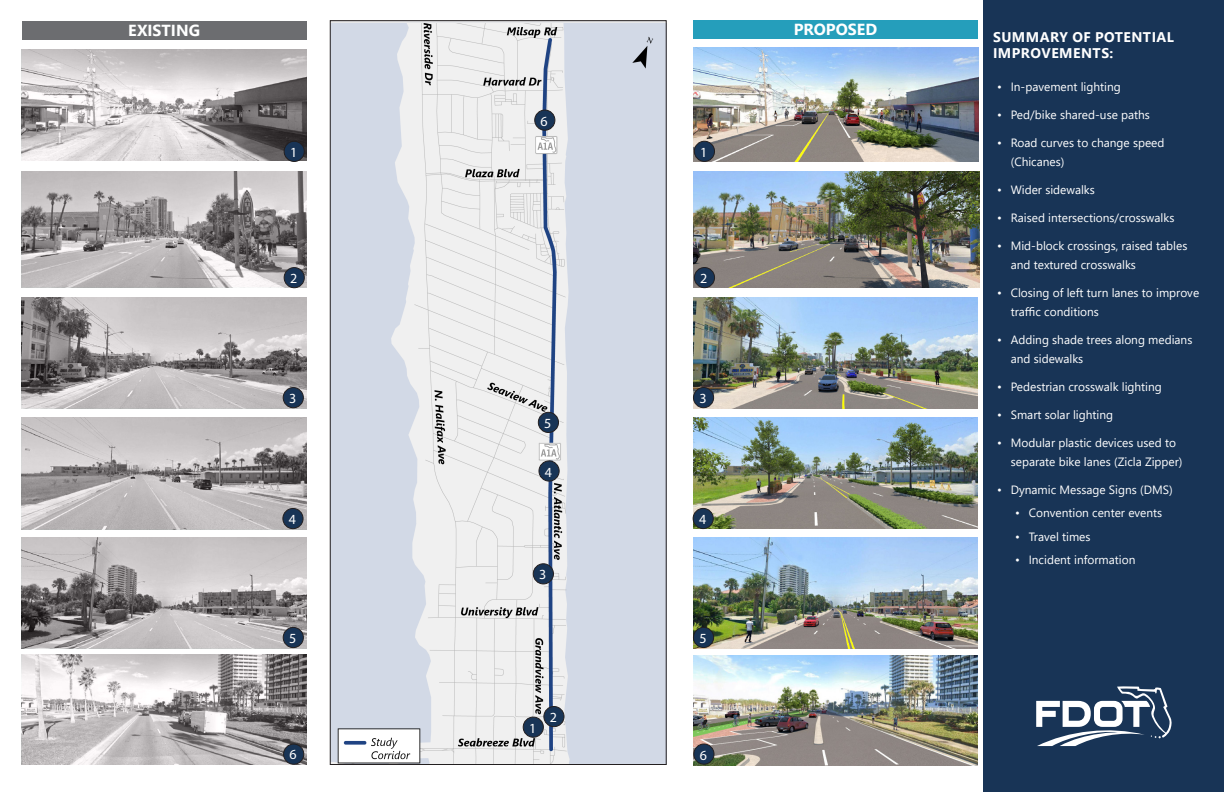
<style>
.page{position:relative;width:1224px;height:792px;background:#fff}
.page>*{position:absolute;margin:0;border:0;box-sizing:border-box;transform-origin:0 0}
.t1{font:700 16px "Segoe UI";color:#fff}
.Heading_1{font:700 14px/16.8px "Segoe UI";letter-spacing:.035em;color:#fff}
.t2{font:14px "Myriad Pro";color:#fff}
.t3{font:12px/19px "Segoe UI";color:#fff}
</style>
<div class="page">
<img style="left:694px;top:655px;width:283px;height:110px">
<img style="left:22px;top:297px;width:285px;height:111px">
<img style="left:693px;top:297px;width:285px;height:111px">
<img style="left:22px;top:418px;width:285px;height:111px">
<img style="left:693px;top:418px;width:285px;height:111px">
<img style="left:22px;top:537px;width:285px;height:111px">
<img style="left:693px;top:537px;width:285px;height:111px">
<img style="left:22px;top:655px;width:285px;height:110px">
<div style="left:22px;top:21px;width:285px;height:19px;background:#6c6d70"></div>
<div style="left:693px;top:20px;width:285px;height:19px;background:#259ebb"></div>
<img style="left:332px;top:23px;width:333px;height:740px">
<img style="left:693px;top:48px;width:286px;height:114px">
<img style="left:694px;top:172px;width:285px;height:115px">
<img style="left:22px;top:172px;width:285px;height:115px">
<img style="left:22px;top:49px;width:285px;height:112px">
<div style="left:544px;top:707px;width:20px;height:20px;background:#183456;border-radius:50%"></div>
<div style="left:543px;top:706px;width:22px;height:21px;border:1px solid #231f20;border-radius:50%"></div>
<div style="left:694px;top:141px;width:21px;height:20px;background:#183456;border-radius:50%"></div>
<div style="left:694px;top:141px;width:21px;height:21px;border:1px solid #231f20;border-radius:50%"></div>
<div style="left:693px;top:388px;width:21px;height:20px;background:#183456;border-radius:50%"></div>
<div style="left:693px;top:387px;width:21px;height:21px;border:1px solid #231f20;border-radius:50%"></div>
<div style="left:693px;top:627px;width:21px;height:21px;background:#183456;border-radius:50%"></div>
<div style="left:693px;top:627px;width:21px;height:21px;border:1px solid #231f20;border-radius:50%"></div>
<div style="left:694px;top:268px;width:21px;height:20px;background:#183456;border-radius:50%"></div>
<div style="left:694px;top:267px;width:21px;height:21px;border:1px solid #231f20;border-radius:50%"></div>
<div style="left:693px;top:508px;width:20px;height:21px;background:#183456;border-radius:50%"></div>
<div style="left:693px;top:508px;width:21px;height:21px;border:1px solid #231f20;border-radius:50%"></div>
<div style="left:694px;top:744px;width:20px;height:20px;background:#183456;border-radius:50%"></div>
<div style="left:693px;top:744px;width:22px;height:21px;border:1px solid #231f20;border-radius:50%"></div>
<div style="left:523px;top:717px;width:20px;height:20px;background:#183456;border-radius:50%"></div>
<div style="left:523px;top:717px;width:21px;height:21px;border:1px solid #231f20;border-radius:50%"></div>
<div style="left:539px;top:461px;width:20px;height:20px;background:#183456;border-radius:50%"></div>
<div style="left:538px;top:460px;width:22px;height:22px;border:1px solid #231f20;border-radius:50%"></div>
<div style="left:533px;top:564px;width:20px;height:20px;background:#183456;border-radius:50%"></div>
<div style="left:533px;top:563px;width:21px;height:21px;border:1px solid #231f20;border-radius:50%"></div>
<div style="left:538px;top:412px;width:20px;height:20px;background:#183456;border-radius:50%"></div>
<div style="left:538px;top:412px;width:21px;height:21px;border:1px solid #231f20;border-radius:50%"></div>
<div style="left:535px;top:110px;width:20px;height:20px;background:#183456;border-radius:50%"></div>
<div style="left:534px;top:110px;width:21px;height:21px;border:1px solid #231f20;border-radius:50%"></div>
<div style="left:284px;top:141px;width:20px;height:20px;background:#183456;border-radius:50%"></div>
<div style="left:284px;top:141px;width:21px;height:21px;border:1px solid #231f20;border-radius:50%"></div>
<div style="left:283px;top:388px;width:20px;height:20px;background:#183456;border-radius:50%"></div>
<div style="left:283px;top:387px;width:21px;height:21px;border:1px solid #231f20;border-radius:50%"></div>
<div style="left:283px;top:627px;width:20px;height:21px;background:#183456;border-radius:50%"></div>
<div style="left:283px;top:627px;width:21px;height:21px;border:1px solid #231f20;border-radius:50%"></div>
<div style="left:284px;top:268px;width:20px;height:20px;background:#183456;border-radius:50%"></div>
<div style="left:284px;top:267px;width:21px;height:21px;border:1px solid #231f20;border-radius:50%"></div>
<div style="left:283px;top:508px;width:20px;height:21px;background:#183456;border-radius:50%"></div>
<div style="left:282px;top:508px;width:22px;height:21px;border:1px solid #231f20;border-radius:50%"></div>
<div style="left:284px;top:744px;width:20px;height:20px;background:#183456;border-radius:50%"></div>
<div style="left:283px;top:744px;width:21px;height:21px;border:1px solid #231f20;border-radius:50%"></div>
<div style="left:984px;top:0;width:240px;height:792px;background:#183456"></div>
<svg style="left:1036px;top:686px;width:136px;height:60px"></svg>
<p class="t1" style="left:128px;top:15px;width:73px">EXISTING</p>
<p class="t1" style="left:794px;top:15px;width:85px">PROPOSED</p>
<p class="t2" style="left:541px;top:112px;width:9px">6</p>
<p class="t2" style="left:290px;top:143px;width:9px">1</p>
<p class="t2" style="left:700px;top:144px;width:9px">1</p>
<p class="t2" style="left:290px;top:270px;width:9px">2</p>
<p class="t2" style="left:700px;top:270px;width:9px">2</p>
<p class="t2" style="left:289px;top:390px;width:9px">3</p>
<p class="t2" style="left:699px;top:390px;width:9px">3</p>
<p class="t2" style="left:544px;top:415px;width:9px">5</p>
<p class="t2" style="left:545px;top:463px;width:9px">4</p>
<p class="t2" style="left:289px;top:510px;width:9px">4</p>
<p class="t2" style="left:699px;top:511px;width:9px">4</p>
<p class="t2" style="left:539px;top:566px;width:9px">3</p>
<p class="t2" style="left:289px;top:629px;width:9px">5</p>
<p class="t2" style="left:699px;top:630px;width:9px">5</p>
<p class="t2" style="left:529px;top:719px;width:9px">1</p>
<p class="t2" style="left:550px;top:709px;width:9px">2</p>
<p class="t2" style="left:290px;top:746px;width:9px">6</p>
<p class="t2" style="left:700px;top:746px;width:9px">6</p>
<h1 class="Heading_1" style="left:993px;top:27px;width:183px">SUMMARY OF POTENTIAL<br>IMPROVEMENTS:</h1>
<p class="t3" style="left:997px;top:76px;width:125px">• In-pavement lighting</p>
<p class="t3" style="left:997px;top:104px;width:154px">• Ped/bike shared-use paths</p>
<p class="t3" style="left:1011px;top:132px;width:155px;text-indent:-14px">• Road curves to change speed (Chicanes)</p>
<p class="t3" style="left:997px;top:179px;width:99px">• Wider sidewalks</p>
<p class="t3" style="left:997px;top:207px;width:179px">• Raised intersections/crosswalks</p>
<p class="t3" style="left:1011px;top:235px;width:178px;text-indent:-14px">• Mid-block crossings, raised tables and textured crosswalks</p>
<p class="t3" style="left:1011px;top:282px;width:190px;text-indent:-14px">• Closing of left turn lanes to improve traffic conditions</p>
<p class="t3" style="left:1011px;top:329px;width:183px;text-indent:-14px">• Adding shade trees along medians and sidewalks</p>
<p class="t3" style="left:997px;top:376px;width:166px">• Pedestrian crosswalk lighting</p>
<p class="t3" style="left:997px;top:404px;width:117px">• Smart solar lighting</p>
<p class="t3" style="left:1011px;top:432px;width:173px;text-indent:-14px">• Modular plastic devices used to separate bike lanes (Zicla Zipper)</p>
<p class="t3" style="left:997px;top:479px;width:177px">• Dynamic Message Signs (DMS)</p>
<p class="t3" style="left:1015px;top:503px;width:148px">• Convention center events</p>
<p class="t3" style="left:1015px;top:526px;width:77px">• Travel times</p>
<p class="t3" style="left:1015px;top:549px;width:122px">• Incident information</p>
</div>
